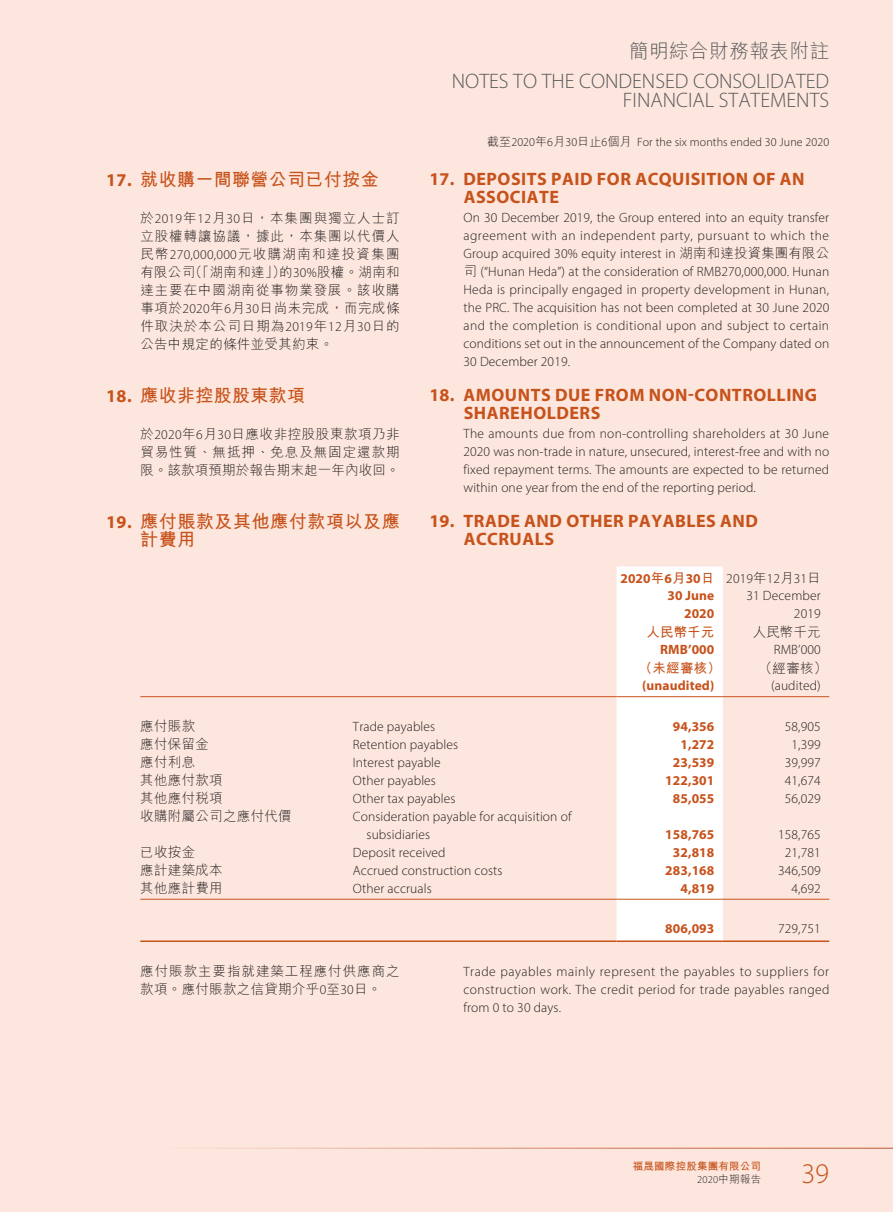
<style>
.page{position:relative;width:893px;height:1212px;background:#fce6dd}
.page>*{position:absolute;margin:0;border:0;box-sizing:border-box;transform-origin:0 0}
.t1{font:300 28.5px "Myriad Pro";color:#c7521b}
.t2{font:300 21px/19.5px "Myriad Pro";color:#57585a;text-align:right}
.t3{font:300 19.5px "M Hei HK";letter-spacing:.03em;color:#57585a}
.t4{font:700 18px/18px "Myriad Pro";letter-spacing:.03em;color:#c7521b}
.t5{font:700 18px/18px "M Hei HK";letter-spacing:.02em;color:#c7521b}
.t6{font:300 13.5px/18px "Myriad Pro";letter-spacing:.01em;color:#231f20;text-align:justify}
.t7{font:300 13.5px/18px "M Hei HK";letter-spacing:.02em;color:#231f20;text-align:justify}
.t8{font:700 13.5px "Myriad Pro";letter-spacing:.01em;color:#c7521b}
.t9{font:300 13.5px/18px "M Hei HK";letter-spacing:.07em;color:#231f20}
.t10{font:700 13.5px "M Hei HK";letter-spacing:.01em;color:#c7521b}
.t11{font:300 12px "Myriad Pro";letter-spacing:.01em;color:#231f20}
.t12{font:700 10.5px "M Hei HK";letter-spacing:.02em;color:#c7521b}
.t13{font:300 10.5px "Myriad Pro";color:#231f20}
.s1{font-family:"Myriad Pro"}
.s2{font-family:"M Hei HK"}
.s3{font-weight:700;color:#c7521b}
.s4{font-family:"M Hei HK";font-weight:700;color:#c7521b}
</style>
<div class="page">
<hr style="left:0;top:1148px;width:893px;height:1px;background:#fff">
<div style="left:617px;top:566px;width:106px;height:374px;background:#fff"></div>
<hr style="left:140px;top:696px;width:213px;height:1px;background:#c7521b">
<hr style="left:353px;top:696px;width:264px;height:1px;background:#c7521b">
<hr style="left:617px;top:696px;width:106px;height:1px;background:#c7521b">
<hr style="left:723px;top:696px;width:106px;height:1px;background:#c7521b">
<hr style="left:140px;top:899px;width:213px;height:1px;background:#c7521b">
<hr style="left:353px;top:899px;width:264px;height:1px;background:#c7521b">
<hr style="left:617px;top:899px;width:106px;height:1px;background:#c7521b">
<hr style="left:723px;top:899px;width:106px;height:1px;background:#c7521b">
<hr style="left:140px;top:940px;width:213px;height:2px;background:#c7521b">
<hr style="left:353px;top:940px;width:264px;height:2px;background:#c7521b">
<hr style="left:617px;top:940px;width:106px;height:2px;background:#c7521b">
<hr style="left:723px;top:940px;width:106px;height:2px;background:#c7521b">
<h3 class="t3" style="left:629px;top:41px;width:201px">簡明綜合財務報表附註</h3>
<h2 class="t2" style="left:452px;top:71px;width:379px">NOTES TO THE CONDENSED CONSOLIDATED<br>FINANCIAL STATEMENTS</h2>
<h3 class="t5" style="left:106px;top:169px;width:274px"><span class="s1">17.</span> 就收購一間聯營公司已付按金</h3>
<p class="t7" style="left:140px;top:209px;width:261px">於<span class="s1">2019</span>年<span class="s1">12</span>月<span class="s1">30</span>日，本集團與獨立人士訂立股權轉讓協議，據此，本集團以代價人民幣<span class="s1">270,000,000</span>元收購湖南和達投資集團有限公司（「湖南和達」）的<span class="s1">30%</span>股權。湖南和達主要在中國湖南從事物業發展。該收購事項於<span class="s1">2020</span>年<span class="s1">6</span>月<span class="s1">30</span>日尚未完成，而完成條件取決於本公司日期為<span class="s1">2019</span>年<span class="s1">12</span>月<span class="s1">30</span>日的公告中規定的條件並受其約束。</p>
<h3 class="t5" style="left:106px;top:385px;width:200px"><span class="s1">18.</span> 應收非控股股東款項</h3>
<p class="t7" style="left:140px;top:425px;width:261px">於<span class="s1">2020</span>年<span class="s1">6</span>月<span class="s1">30</span>日應收非控股股東款項乃非貿易性質、無抵押、免息及無固定還款期限。該款項預期於報告期末起一年內收回。</p>
<h3 class="t5" style="left:140px;top:511px;width:261px;text-indent:-34px"><span class="s1">19.</span> 應付賬款及其他應付款項以及應計費用</h3>
<p class="t11" style="left:487px;top:134px;width:344px"><span class="s2">截至</span>2020<span class="s2">年</span>6<span class="s2">月</span>30<span class="s2">日止</span>6<span class="s2">個月</span> For the six months ended 30 June 2020</p>
<h3 class="t4" style="left:464px;top:169px;width:342px;text-indent:-34px">17. DEPOSITS PAID FOR ACQUISITION OF AN<br>ASSOCIATE</h3>
<p class="t6" style="left:463px;top:208px;width:367px">On 30 December 2019, the Group entered into an equity transfer agreement with an independent party, pursuant to which the Group acquired 30% equity interest in <span class="s2">湖南和達投資集團有限公司</span> (“Hunan Heda”) at the consideration of RMB270,000,000. Hunan Heda is principally engaged in property development in Hunan, the PRC. The acquisition has not been completed at 30 June 2020 and the completion is conditional upon and subject to certain conditions set out in the announcement of the Company dated on 30 December 2019.</p>
<h3 class="t4" style="left:464px;top:385px;width:355px;text-indent:-34px">18. AMOUNTS DUE FROM NON-CONTROLLING<br>SHAREHOLDERS</h3>
<p class="t6" style="left:463px;top:424px;width:367px">The amounts due from non-controlling shareholders at 30 June 2020 was non-trade in nature, unsecured, interest-free and with no fixed repayment terms. The amounts are expected to be returned within one year from the end of the reporting period.</p>
<h3 class="t4" style="left:464px;top:511px;width:296px;text-indent:-34px">19. TRADE AND OTHER PAYABLES AND<br>ACCRUALS</h3>
<p class="t6" style="left:620px;top:569px;width:202px"><span class="s3">2020</span><span class="s4">年</span><span class="s3">6</span><span class="s4">月</span><span class="s3">30</span><span class="s4">日</span> 2019<span class="s2">年</span>12<span class="s2">月</span>31<span class="s2">日</span></p>
<p class="t8" style="left:668px;top:587px;width:48px">30 June</p>
<p class="t8" style="left:684px;top:605px;width:32px">2020</p>
<p class="t6" style="left:746px;top:587px;width:76px;text-align:right">31 December<br>2019</p>
<p class="t10" style="left:646px;top:622px;width:69px">人民幣千元</p>
<p class="t7" style="left:753px;top:623px;width:69px">人民幣千元</p>
<p class="t8" style="left:660px;top:641px;width:56px">RMB’000</p>
<p class="t6" style="left:774px;top:641px;width:48px">RMB’000</p>
<p class="t10" style="left:639px;top:658px;width:84px">（未經審核）</p>
<p class="t7" style="left:759px;top:659px;width:70px">（經審核）</p>
<p class="t8" style="left:642px;top:677px;width:74px">(unaudited)</p>
<p class="t6" style="left:771px;top:677px;width:51px">(audited)</p>
<p class="t7" style="left:140px;top:717px;width:56px">應付賬款</p>
<p class="t6" style="left:353px;top:717px;width:84px">Trade payables</p>
<p class="t8" style="left:673px;top:717px;width:43px">94,356</p>
<p class="t6" style="left:785px;top:717px;width:37px">58,905</p>
<p class="t7" style="left:140px;top:735px;width:70px">應付保留金</p>
<p class="t6" style="left:353px;top:735px;width:107px">Retention payables</p>
<p class="t8" style="left:680px;top:735px;width:35px">1,272</p>
<p class="t6" style="left:791px;top:735px;width:31px">1,399</p>
<p class="t7" style="left:140px;top:753px;width:56px">應付利息</p>
<p class="t6" style="left:353px;top:753px;width:89px">Interest payable</p>
<p class="t8" style="left:673px;top:753px;width:43px">23,539</p>
<p class="t6" style="left:785px;top:753px;width:37px">39,997</p>
<p class="t7" style="left:140px;top:771px;width:84px">其他應付款項</p>
<p class="t6" style="left:353px;top:771px;width:85px">Other payables</p>
<p class="t8" style="left:665px;top:771px;width:51px">122,301</p>
<p class="t6" style="left:785px;top:771px;width:37px">41,674</p>
<p class="t7" style="left:140px;top:789px;width:84px">其他應付稅項</p>
<p class="t6" style="left:353px;top:789px;width:104px">Other tax payables</p>
<p class="t8" style="left:673px;top:789px;width:43px">85,055</p>
<p class="t6" style="left:785px;top:789px;width:37px">56,029</p>
<p class="t7" style="left:140px;top:807px;width:153px">收購附屬公司之應付代價</p>
<p class="t6" style="left:367px;top:807px;width:206px;text-indent:-14px">Consideration payable for acquisition of subsidiaries</p>
<p class="t8" style="left:665px;top:825px;width:51px">158,765</p>
<p class="t6" style="left:778px;top:825px;width:44px">158,765</p>
<p class="t7" style="left:140px;top:843px;width:56px">已收按金</p>
<p class="t6" style="left:353px;top:843px;width:94px">Deposit received</p>
<p class="t8" style="left:673px;top:843px;width:43px">32,818</p>
<p class="t6" style="left:785px;top:843px;width:37px">21,781</p>
<p class="t7" style="left:140px;top:861px;width:84px">應計建築成本</p>
<p class="t6" style="left:353px;top:861px;width:151px">Accrued construction costs</p>
<p class="t8" style="left:665px;top:861px;width:51px">283,168</p>
<p class="t6" style="left:778px;top:861px;width:44px">346,509</p>
<p class="t7" style="left:140px;top:879px;width:84px">其他應計費用</p>
<p class="t6" style="left:353px;top:879px;width:80px">Other accruals</p>
<p class="t8" style="left:680px;top:879px;width:35px">4,819</p>
<p class="t6" style="left:791px;top:879px;width:31px">4,692</p>
<p class="t8" style="left:665px;top:920px;width:51px">806,093</p>
<p class="t6" style="left:778px;top:920px;width:44px">729,751</p>
<p class="t9" style="left:140px;top:962px;width:261px">應付賬款主要指就建築工程應付供應商之款項。應付賬款之信貸期介乎<span class="s1">0</span>至<span class="s1">30</span>日。</p>
<p class="t6" style="left:463px;top:962px;width:367px">Trade payables mainly represent the payables to suppliers for construction work. The credit period for trade payables ranged from 0 to 30 days.</p>
<p class="t12" style="left:633px;top:1158px;width:130px">福晟國際控股集團有限公司</p>
<p class="t13" style="left:697px;top:1173px;width:66px">2020<span class="s2">中期報告</span></p>
<h1 class="t1" style="left:801px;top:1156px;width:29px">39</h1>
</div>
